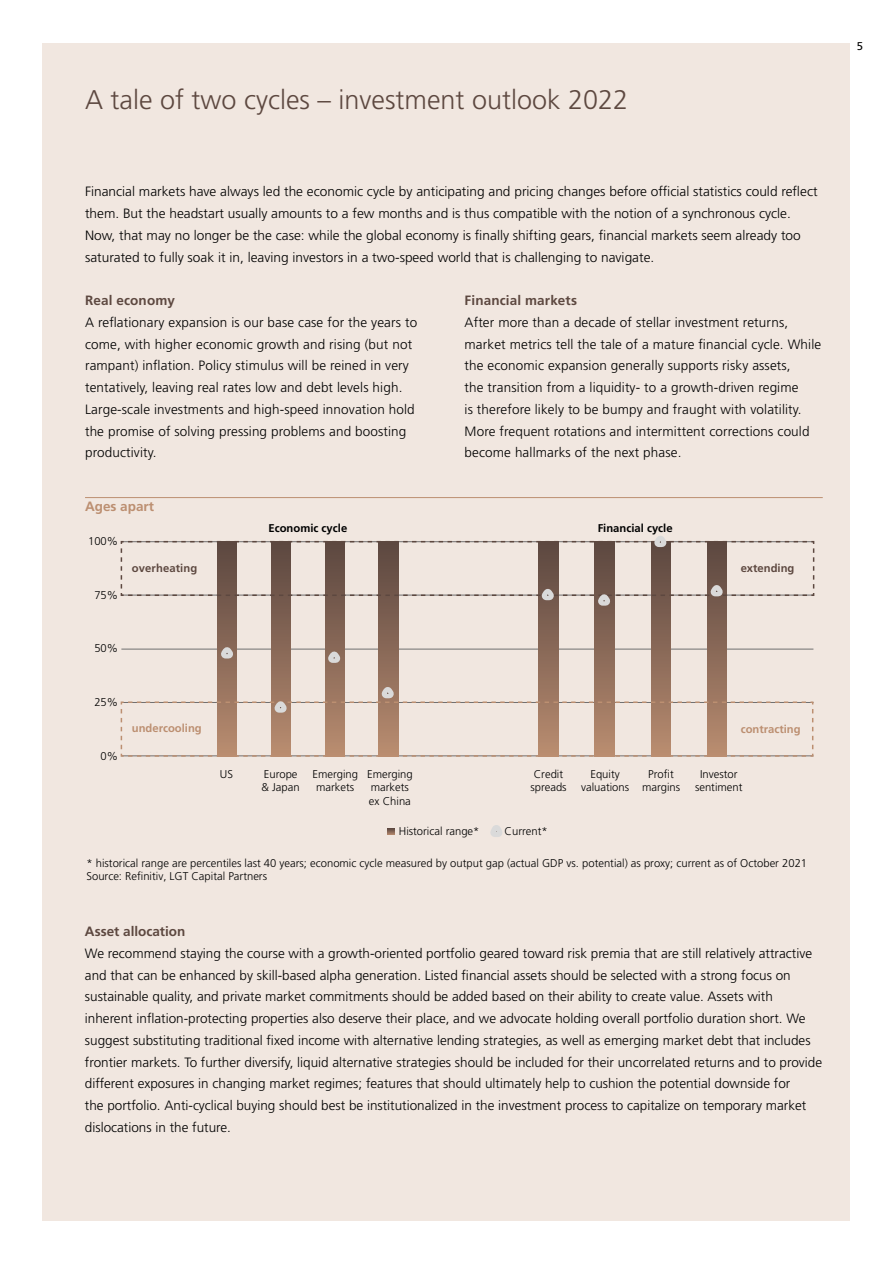
<style>
.page{position:relative;width:893px;height:1263px;background:#fff}
.page>*{position:absolute;margin:0;border:0;box-sizing:border-box;transform-origin:0 0}
.t1{font:300 27px "Frutiger LT Std";color:#5d4840}
.t2{font:300 13.5px/21.8px "Frutiger LT Std";color:#000}
.t3{font:700 13.5px "Frutiger LT Std";letter-spacing:.01em;color:#5d4840}
.t4{font:700 13.5px "Frutiger LT Std";color:#bc8f71}
.t5{font:300 11.25px/13.5px "Frutiger LT Std";color:#000;text-align:center}
.t6{font:700 11.25px "Frutiger LT Std";color:#000}
.t7{font:700 11.25px "Frutiger LT Std";color:#bc8f71}
.t8{font:700 11.25px "Frutiger LT Std";letter-spacing:.01em;color:#5d4840}
.t9{font:11.25px "Frutiger LT Std";color:#000}
</style>
<div class="page">
<div style="left:43px;top:43px;width:807px;height:1177px;background:#f1e7e0"></div>
<hr style="left:121px;top:649px;width:692px;height:1px;background:#706f6f">
<svg style="left:707px;top:610px;width:20px;height:69px"></svg>
<svg style="left:651px;top:610px;width:20px;height:69px"></svg>
<svg style="left:595px;top:610px;width:19px;height:69px"></svg>
<svg style="left:539px;top:610px;width:19px;height:69px"></svg>
<svg style="left:379px;top:610px;width:19px;height:69px"></svg>
<svg style="left:325px;top:610px;width:20px;height:69px"></svg>
<svg style="left:388px;top:828px;width:6px;height:6px"></svg>
<svg style="left:271px;top:610px;width:20px;height:69px"></svg>
<svg style="left:217px;top:610px;width:20px;height:69px"></svg>
<svg style="left:490px;top:825px;width:12px;height:12px"></svg>
<svg style="left:120px;top:536px;width:695px;height:74px"></svg>
<svg style="left:209px;top:639px;width:36px;height:24px"></svg>
<svg style="left:316px;top:643px;width:36px;height:24px"></svg>
<svg style="left:120px;top:679px;width:694px;height:78px"></svg>
<hr style="left:85px;top:497px;width:738px;height:1px;background:#bc8f71">
<h1 class="t1" style="left:85px;top:85px;width:545px">A tale of two cycles – investment outlook 2022</h1>
<p class="t2" style="left:85px;top:181px;width:734px">Financial markets have always led the economic cycle by anticipating and pricing changes before official statistics could reflect them. But the headstart usually amounts to a few months and is thus compatible with the notion of a synchronous cycle.<br>Now, that may no longer be the case: while the global economy is finally shifting gears, financial markets seem already too saturated to fully soak it in, leaving investors in a two-speed world that is challenging to navigate.</p>
<p class="t3" style="left:85px;top:293px;width:92px">Real economy</p>
<p class="t2" style="left:85px;top:312px;width:334px">A reflationary expansion is our base case for the years to come, with higher economic growth and rising (but not rampant) inflation. Policy stimulus will be reined in very tentatively, leaving real rates low and debt levels high.<br>Large-scale investments and high-speed innovation hold the promise of solving pressing problems and boosting productivity.</p>
<p class="t3" style="left:465px;top:293px;width:114px">Financial markets</p>
<p class="t2" style="left:465px;top:312px;width:358px">After more than a decade of stellar investment returns, market metrics tell the tale of a mature financial cycle. While the economic expansion generally supports risky assets,<br>the transition from a liquidity- to a growth-driven regime<br>is therefore likely to be bumpy and fraught with volatility.<br>More frequent rotations and intermittent corrections could become hallmarks of the next phase.</p>
<p class="t4" style="left:85px;top:498px;width:71px">Ages apart</p>
<p class="t5" style="left:88px;top:534px;width:32px">100%</p>
<p class="t5" style="left:94px;top:588px;width:25px">75%</p>
<p class="t8" style="left:132px;top:562px;width:67px">overheating</p>
<p class="t5" style="left:94px;top:642px;width:25px">50%</p>
<p class="t5" style="left:94px;top:696px;width:25px">25%</p>
<p class="t5" style="left:101px;top:749px;width:19px">0%</p>
<p class="t7" style="left:132px;top:722px;width:71px">undercooling</p>
<p class="t6" style="left:268px;top:521px;width:80px">Economic cycle</p>
<p class="t6" style="left:598px;top:521px;width:77px">Financial cycle</p>
<p class="t8" style="left:741px;top:562px;width:55px">extending</p>
<p class="t7" style="left:741px;top:722px;width:61px">contracting</p>
<p class="t5" style="left:220px;top:767px;width:15px">US</p>
<p class="t5" style="left:262px;top:767px;width:40px;text-align:left">Europe &amp; Japan</p>
<p class="t5" style="left:312px;top:767px;width:47px">Emerging markets</p>
<p class="t5" style="left:367px;top:767px;width:47px;text-align:left">Emerging markets ex China</p>
<p class="t5" style="left:530px;top:767px;width:38px">Credit spreads</p>
<p class="t5" style="left:581px;top:767px;width:50px">Equity valuations</p>
<p class="t5" style="left:642px;top:767px;width:40px">Profit margins</p>
<p class="t5" style="left:695px;top:767px;width:49px">Investor sentiment</p>
<p class="t5" style="left:399px;top:824px;width:82px">Historical range*</p>
<p class="t5" style="left:505px;top:824px;width:45px">Current*</p>
<p class="t5" style="left:86px;top:856px;width:722px;text-align:left">* historical range are percentiles last 40 years; economic cycle measured by output gap (actual GDP vs. potential) as proxy; current as of October 2021<br>Source: Refinitiv, LGT Capital Partners</p>
<p class="t3" style="left:85px;top:923px;width:102px">Asset allocation</p>
<p class="t2" style="left:85px;top:942px;width:739px">We recommend staying the course with a growth-oriented portfolio geared toward risk premia that are still relatively attractive and that can be enhanced by skill-based alpha generation. Listed financial assets should be selected with a strong focus on sustainable quality, and private market commitments should be added based on their ability to create value. Assets with inherent inflation-protecting properties also deserve their place, and we advocate holding overall portfolio duration short. We suggest substituting traditional fixed income with alternative lending strategies, as well as emerging market debt that includes frontier markets. To further diversify, liquid alternative strategies should be included for their uncorrelated returns and to provide different exposures in changing market regimes; features that should ultimately help to cushion the potential downside for<br>the portfolio. Anti-cyclical buying should best be institutionalized in the investment process to capitalize on temporary market dislocations in the future.</p>
<p class="t9" style="left:857px;top:40px;width:8px">5</p>
</div>
